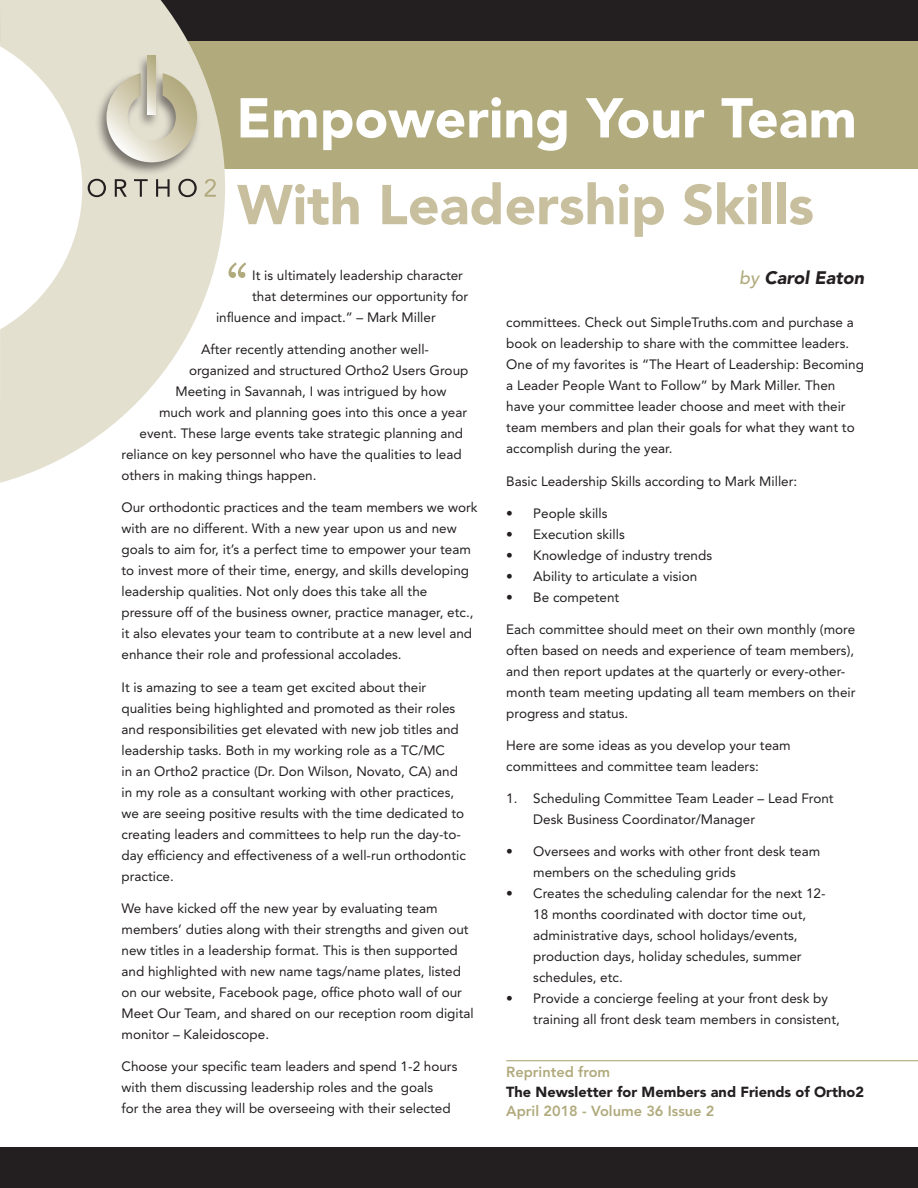
<style>
.page{position:relative;width:918px;height:1188px;background:#fff}
.page>*{position:absolute;margin:0;border:0;box-sizing:border-box;transform-origin:0 0}
.Article_Title{font:900 55.5px "Avenir LT Std";color:#c8bf9f}
.Article_Title-2{font:900 55.5px "Avenir LT Std";color:#fff}
.First_paragraph{font:54.15px "Bookman Old Style";color:#b1aa7d}
.Byline{font:italic 900 18px "Avenir LT Std";color:#231f20}
.Newsletter_for{font:900 14.55px "Avenir LT Std";color:#231f20}
.Date_and_volume{font:800 14.55px "Avenir LT Std";color:#b1aa7d}
.Reprinted_from{font:800 14.55px "Avenir LT Std";color:#b1aa7d}
.Normal_paragraph{font:13.5px/21px "Avenir LT Std";color:#231f20}
.First_paragraph-2{font:13.5px "Avenir LT Std";color:#231f20}
.s1{font-weight:500;color:#b1aa7d}
</style>
<div class="page">
<div style="left:0;top:1148px;width:918px;height:40px;background:#231f20"></div>
<div style="left:171px;top:0;width:747px;height:169px;background:#b1aa7d"></div>
<div style="left:0;top:0;width:918px;height:40px;background:#231f20"></div>
<svg style="left:0;top:0;width:225px;height:483px;fill:#e4e0d0"></svg>
<div style="left:95px;top:72px;width:106px;height:105px;background:#231f20;opacity:.55"></div>
<svg style="left:106px;top:73px;width:91px;height:89px;background:#cfcab6"></svg>
<div style="left:136px;top:54px;width:24px;height:75px;background:#231f20;opacity:.55"></div>
<svg style="left:148px;top:56px;width:8px;height:59px"></svg>
<svg style="left:88px;top:179px;width:18px;height:18px"></svg>
<svg style="left:115px;top:179px;width:12px;height:18px"></svg>
<svg style="left:134px;top:179px;width:14px;height:18px"></svg>
<svg style="left:156px;top:179px;width:14px;height:18px"></svg>
<svg style="left:178px;top:179px;width:19px;height:18px"></svg>
<svg style="left:205px;top:179px;width:11px;height:18px"></svg>
<hr style="left:506px;top:1060px;width:412px;height:1px;background:#b1aa7d">
<p class="Article_Title-2" style="left:236px;top:85px;width:622px">Empowering Your Team</p>
<p class="Article_Title" style="left:237px;top:171px;width:578px">With Leadership Skills</p>
<p class="Byline" style="left:739px;top:266px;width:126px"><span class="s1">by</span> Carol Eaton</p>
<p class="First_paragraph" style="left:226px;top:247px;width:23px">“</p>
<p class="First_paragraph-2" style="left:252px;top:268px;width:212px">It is ultimately leadership character</p>
<p class="First_paragraph-2" style="left:252px;top:289px;width:218px">that determines our opportunity for</p>
<p class="First_paragraph-2" style="left:216px;top:310px;width:221px">influence and impact.” – Mark Miller</p>
<p class="Normal_paragraph" style="left:201px;top:339px;width:230px">After recently attending another well-</p>
<p class="Normal_paragraph" style="left:189px;top:360px;width:281px">organized and structured Ortho2 Users Group</p>
<p class="Normal_paragraph" style="left:176px;top:381px;width:272px">Meeting in Savannah, I was intrigued by how</p>
<p class="Normal_paragraph" style="left:159px;top:402px;width:310px">much work and planning goes into this once a year</p>
<p class="Normal_paragraph" style="left:140px;top:423px;width:325px">event. These large events take strategic planning and</p>
<p class="Normal_paragraph" style="left:122px;top:444px;width:342px">reliance on key personnel who have the qualities to lead</p>
<p class="Normal_paragraph" style="left:122px;top:465px;width:197px">others in making things happen.</p>
<p class="Normal_paragraph" style="left:122px;top:497px;width:358px">Our orthodontic practices and the team members we work with are no different. With a new year upon us and new goals to aim for, it’s a perfect time to empower your team to invest more of their time, energy, and skills developing leadership qualities. Not only does this take all the pressure off of the business owner, practice manager, etc., it also elevates your team to contribute at a new level and enhance their role and professional accolades.</p>
<p class="Normal_paragraph" style="left:122px;top:676px;width:346px">It is amazing to see a team get excited about their qualities being highlighted and promoted as their roles and responsibilities get elevated with new job titles and leadership tasks. Both in my working role as a TC/MC<br>in an Ortho2 practice (Dr. Don Wilson, Novato, CA) and in my role as a consultant working with other practices, we are seeing positive results with the time dedicated to creating leaders and committees to help run the day-to&shy;day efficiency and effectiveness of a well-run orthodontic practice.</p>
<p class="Normal_paragraph" style="left:122px;top:898px;width:354px">We have kicked off the new year by evaluating team members’ duties along with their strengths and given out new titles in a leadership format. This is then supported and highlighted with new name tags/name plates, listed on our website, Facebook page, office photo wall of our Meet Our Team, and shared on our reception room digital monitor – Kaleidoscope.</p>
<p class="Normal_paragraph" style="left:122px;top:1056px;width:337px">Choose your specific team leaders and spend 1-2 hours with them discussing leadership roles and the goals<br>for the area they will be overseeing with their selected</p>
<p class="Normal_paragraph" style="left:506px;top:312px;width:359px">committees. Check out SimpleTruths.com and purchase a book on leadership to share with the committee leaders.<br>One of my favorites is “The Heart of Leadership: Becoming a Leader People Want to Follow” by Mark Miller. Then have your committee leader choose and meet with their team members and plan their goals for what they want to accomplish during the year.</p>
<p class="Normal_paragraph" style="left:506px;top:470px;width:293px">Basic Leadership Skills according to Mark Miller:</p>
<p class="Normal_paragraph" style="left:506px;top:503px;width:103px">• People skills</p>
<p class="Normal_paragraph" style="left:506px;top:524px;width:120px">• Execution skills</p>
<p class="Normal_paragraph" style="left:506px;top:545px;width:207px">• Knowledge of industry trends</p>
<p class="Normal_paragraph" style="left:506px;top:566px;width:193px">• Ability to articulate a vision</p>
<p class="Normal_paragraph" style="left:506px;top:587px;width:115px">• Be competent</p>
<p class="Normal_paragraph" style="left:506px;top:619px;width:351px">Each committee should meet on their own monthly (more often based on needs and experience of team members), and then report updates at the quarterly or every-other&shy;month team meeting updating all team members on their progress and status.</p>
<p class="Normal_paragraph" style="left:506px;top:735px;width:286px">Here are some ideas as you develop your team committees and committee team leaders:</p>
<p class="Normal_paragraph" style="left:533px;top:788px;width:302px;text-indent:-27px">1. Scheduling Committee Team Leader – Lead Front<br>Desk Business Coordinator/Manager</p>
<p class="Normal_paragraph" style="left:533px;top:841px;width:288px;text-indent:-27px">• Oversees and works with other front desk team members on the scheduling grids</p>
<p class="Normal_paragraph" style="left:533px;top:883px;width:294px;text-indent:-27px">• Creates the scheduling calendar for the next 12- 18 months coordinated with doctor time out, administrative days, school holidays/events, production days, holiday schedules, summer schedules, etc.</p>
<p class="Normal_paragraph" style="left:533px;top:988px;width:308px;text-indent:-27px">• Provide a concierge feeling at your front desk by training all front desk team members in consistent,</p>
<p class="Reprinted_from" style="left:506px;top:1064px;width:106px">Reprinted from</p>
<p class="Newsletter_for" style="left:506px;top:1083px;width:359px">The Newsletter for Members and Friends of Ortho2</p>
<p class="Date_and_volume" style="left:506px;top:1103px;width:210px">April 2018 - Volume 36 Issue 2</p>
</div>
